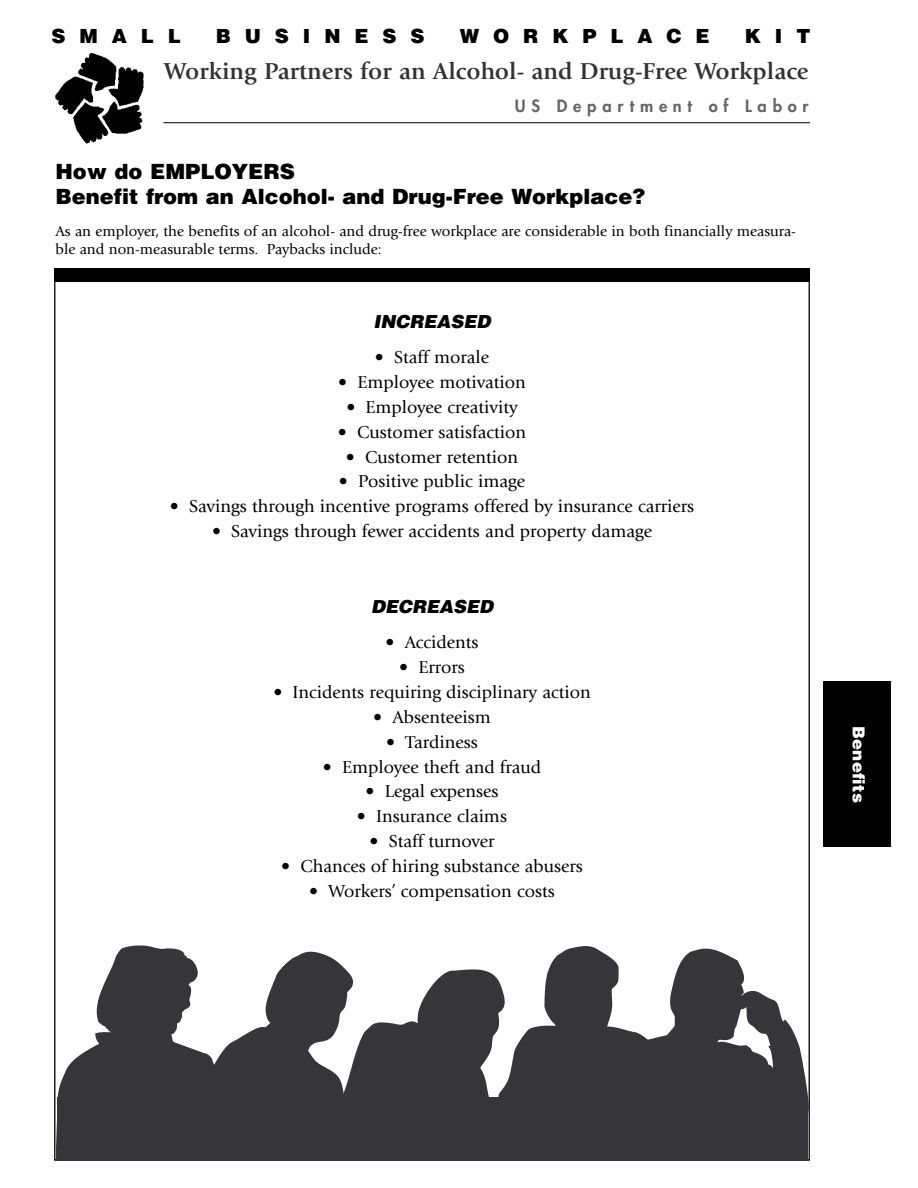
<style>
.page{position:relative;width:918px;height:1188px;background:#fff}
.page>*{position:absolute;margin:0;border:0;box-sizing:border-box;transform-origin:0 0}
.t1{font:700 24px "Giovanni";color:#333}
.t2{font:900 21px/25.2px "Helvetica";color:#000}
.t3{font:900 19.5px "Helvetica";letter-spacing:.715em;color:#000}
.t4{font:18px "Giovanni";color:#000}
.t5{font:italic 900 18px "Helvetica";color:#000}
.t6{font:800 16.5px "Futura";letter-spacing:.345em;color:#666}
.t7{font:900 16.5px "Helvetica";letter-spacing:.015em;color:#fff}
.t8{font:15px/18px "Giovanni";color:#000}
</style>
<div class="page">
<div style="left:824px;top:681px;width:67px;height:166px;background:#000"></div>
<svg style="left:55px;top:943px;width:755px;height:218px"></svg>
<div style="left:57px;top:1097px;width:751px;height:64px;background:#363539"></div>
<hr style="left:163px;top:122px;width:647px;height:1px;background:#000">
<img style="left:55px;top:53px;width:89px;height:91px">
<div style="left:54px;top:268px;width:756px;height:13px;background:#000"></div>
<p class="t3" style="left:51px;top:29px;width:131px">SMALL</p>
<p class="t3" style="left:216px;top:29px;width:211px">BUSINESS</p>
<p class="t3" style="left:460px;top:29px;width:252px">WORKPLACE</p>
<p class="t3" style="left:745px;top:29px;width:67px">KIT</p>
<h1 class="t1" style="left:164px;top:61px;width:646px">Working Partners for an Alcohol- and Drug-Free Workplace</h1>
<p class="t6" style="left:515px;top:98px;width:295px">US Department of Labor</p>
<p class="t2" style="left:56px;top:160px;width:591px">How do EMPLOYERS<br>Benefit from an Alcohol- and Drug-Free Workplace?</p>
<p class="t8" style="left:56px;top:223px;width:742px">As an employer, the benefits of an alcohol- and drug-free workplace are considerable in both financially measura&shy;ble and non-measurable terms. Paybacks include:</p>
<p class="t5" style="left:374px;top:315px;width:121px">INCREASED</p>
<p class="t4" style="left:375px;top:350px;width:116px">• Staff morale</p>
<p class="t4" style="left:338px;top:375px;width:189px">• Employee motivation</p>
<p class="t4" style="left:346px;top:400px;width:173px">• Employee creativity</p>
<p class="t4" style="left:338px;top:425px;width:190px">• Customer satisfaction</p>
<p class="t4" style="left:346px;top:450px;width:174px">• Customer retention</p>
<p class="t4" style="left:339px;top:475px;width:188px">• Positive public image</p>
<p class="t4" style="left:170px;top:499px;width:526px">• Savings through incentive programs offered by insurance carriers</p>
<p class="t4" style="left:212px;top:524px;width:441px">• Savings through fewer accidents and property damage</p>
<p class="t5" style="left:371px;top:600px;width:126px">DECREASED</p>
<p class="t4" style="left:386px;top:635px;width:94px">• Accidents</p>
<p class="t4" style="left:399px;top:660px;width:67px">• Errors</p>
<p class="t4" style="left:273px;top:685px;width:319px">• Incidents requiring disciplinary action</p>
<p class="t4" style="left:373px;top:710px;width:119px">• Absenteeism</p>
<p class="t4" style="left:386px;top:735px;width:93px">• Tardiness</p>
<p class="t4" style="left:323px;top:760px;width:220px">• Employee theft and fraud</p>
<p class="t4" style="left:365px;top:785px;width:135px">• Legal expenses</p>
<p class="t4" style="left:357px;top:809px;width:152px">• Insurance claims</p>
<p class="t4" style="left:369px;top:834px;width:127px">• Staff turnover</p>
<p class="t4" style="left:281px;top:859px;width:303px">• Chances of hiring substance abusers</p>
<p class="t4" style="left:309px;top:884px;width:247px">• Workers’ compensation costs</p>
<p class="t7" style="left:865px;top:726px;width:78px;rotate:90deg">Benefits</p>
</div>
